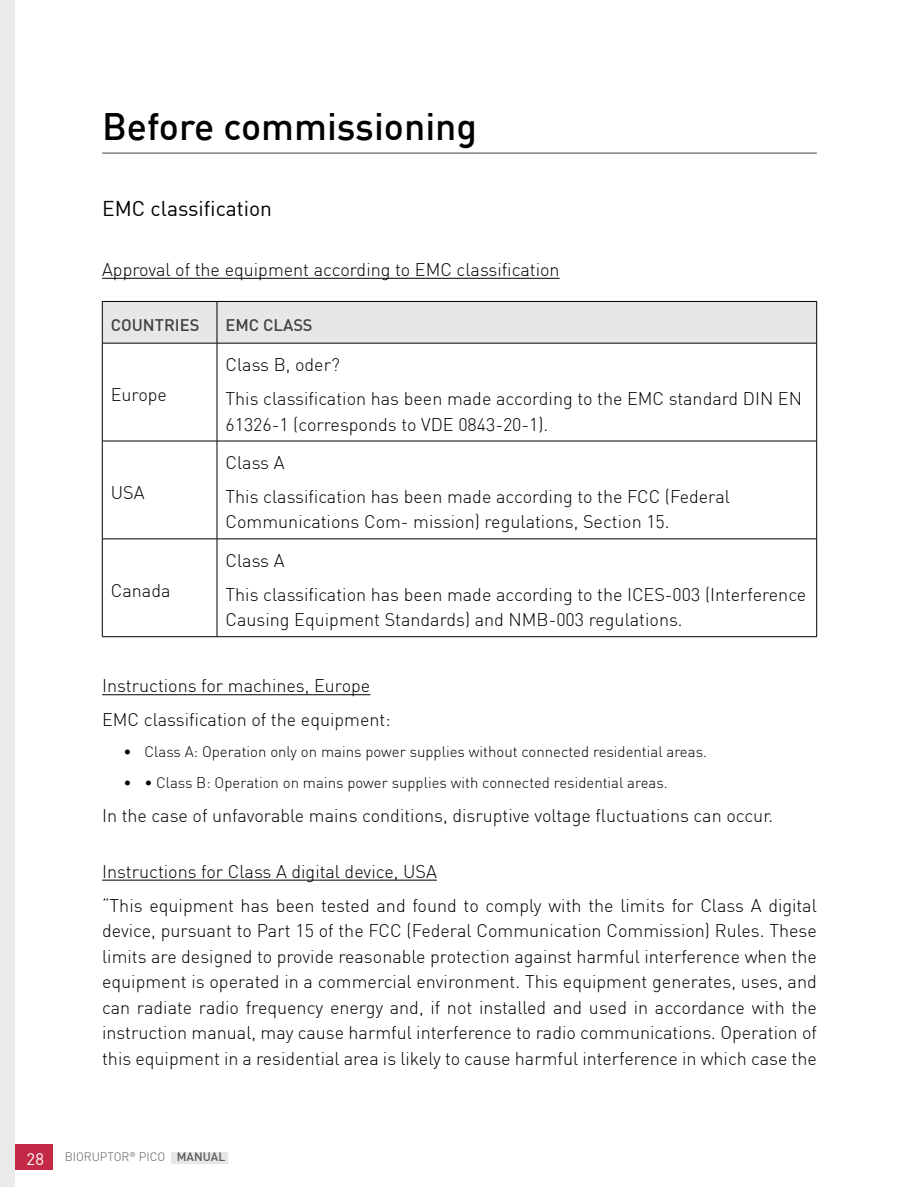
<style>
.page{position:relative;width:919px;height:1187px;background:#fff}
.page>*{position:absolute;margin:0;border:0;box-sizing:border-box;transform-origin:0 0}
.t1{font:500 37.5px "DIN";color:#000}
.t2{font:21px "DIN";color:#000}
.t3{font:300 18px/34px "DIN";color:#000}
.t4{font:500 16.5px "DIN";color:#414042}
.t5{font:300 15px "DIN";color:#000}
.t6{font:300 12px "DIN";color:#58595b}
.s1{font-weight:400;font-size:16.5px;color:#fff}
.s2{font-weight:500}
</style>
<div class="page">
<div style="left:0;top:1144px;width:53px;height:25px;background:#c32846"></div>
<div style="left:0;top:0;width:15px;height:1186px;background:#ebebec"></div>
<div style="left:171px;top:1151px;width:57px;height:12px;background:#e6e7e8"></div>
<hr style="left:102px;top:152px;width:714px;height:2px;background:#808080">
<hr style="left:102px;top:278px;width:457px;height:1px;background:#000">
<hr style="left:102px;top:694px;width:268px;height:1px;background:#000">
<hr style="left:102px;top:879px;width:335px;height:1px;background:#000">
<svg style="left:103px;top:302px;width:713px;height:334px"></svg>
<svg style="left:218px;top:344px;width:598px;height:292px"></svg>
<hr style="left:102px;top:301px;width:115px;height:1px;background:#000">
<hr style="left:102px;top:301px;width:1px;height:42px;background:#000">
<hr style="left:217px;top:301px;width:599px;height:1px;background:#000">
<hr style="left:217px;top:301px;width:1px;height:42px;background:#000">
<hr style="left:816px;top:301px;width:1px;height:42px;background:#000">
<hr style="left:102px;top:343px;width:115px;height:1px;background:#000">
<hr style="left:102px;top:343px;width:1px;height:98px;background:#000">
<hr style="left:217px;top:343px;width:599px;height:1px;background:#000">
<hr style="left:217px;top:343px;width:1px;height:98px;background:#000">
<hr style="left:816px;top:343px;width:1px;height:98px;background:#000">
<hr style="left:102px;top:440px;width:115px;height:1px;background:#000">
<hr style="left:102px;top:441px;width:1px;height:97px;background:#000">
<hr style="left:217px;top:440px;width:599px;height:1px;background:#000">
<hr style="left:217px;top:441px;width:1px;height:97px;background:#000">
<hr style="left:816px;top:441px;width:1px;height:97px;background:#000">
<hr style="left:102px;top:538px;width:115px;height:1px;background:#000">
<hr style="left:102px;top:539px;width:1px;height:97px;background:#000">
<hr style="left:217px;top:538px;width:599px;height:1px;background:#000">
<hr style="left:217px;top:539px;width:1px;height:97px;background:#000">
<hr style="left:816px;top:539px;width:1px;height:97px;background:#000">
<hr style="left:102px;top:636px;width:115px;height:1px;background:#000">
<hr style="left:217px;top:636px;width:599px;height:1px;background:#000">
<h1 class="t1" style="left:102px;top:102px;width:376px">Before commissioning</h1>
<p class="t2" style="left:102px;top:195px;width:171px">EMC classification</p>
<p class="t3" style="left:102px;top:252px;width:459px">Approval of the equipment according to EMC classification</p>
<p class="t4" style="left:111px;top:314px;width:90px">COUNTRIES</p>
<p class="t4" style="left:225px;top:314px;width:89px">EMC CLASS</p>
<p class="t3" style="left:111px;top:377px;width:58px">Europe</p>
<p class="t3" style="left:111px;top:475px;width:35px">USA</p>
<p class="t3" style="left:111px;top:573px;width:61px">Canada</p>
<p class="t3" style="left:225px;top:347px;width:578px">Class B, oder?<br>This classification has been made according to the EMC standard DIN EN</p>
<p class="t3" style="left:225px;top:407px;width:324px">61326-1 (corresponds to VDE 0843-20-1).</p>
<p class="t3" style="left:225px;top:445px;width:506px">Class A<br>This classification has been made according to the FCC (Federal</p>
<p class="t3" style="left:225px;top:505px;width:445px">Communications Com- mission) regulations, Section 15.</p>
<p class="t3" style="left:225px;top:543px;width:582px">Class A<br>This classification has been made according to the ICES-003 (Interference</p>
<p class="t3" style="left:225px;top:602px;width:458px">Causing Equipment Standards) and NMB-003 regulations.</p>
<p class="t3" style="left:102px;top:668px;width:290px">Instructions for machines, Europe<br>EMC classification of the equipment:</p>
<p class="t5" style="left:123px;top:742px;width:585px">• Class A: Operation only on mains power supplies without connected residential areas.</p>
<p class="t5" style="left:123px;top:773px;width:546px">• • Class B: Operation on mains power supplies with connected residential areas.</p>
<p class="t3" style="left:102px;top:798px;width:672px">In the case of unfavorable mains conditions, disruptive voltage fluctuations can occur.</p>
<p class="t3" style="left:102px;top:853px;width:716px">Instructions for Class A digital device, USA<br>“This equipment has been tested and found to comply with the limits for Class A digital</p>
<p class="t3" style="left:102px;top:917px;width:716px;line-height:25.5px;text-align:justify">device, pursuant to Part 15 of the FCC (Federal Communication Commission) Rules. These limits are designed to provide reasonable protection against harmful interference when the equipment is operated in a commercial environment. This equipment generates, uses, and can radiate radio frequency energy and, if not installed and used in accordance with the instruction manual, may cause harmful interference to radio communications. Operation of this equipment in a residential area is likely to cause harmful interference in which case the</p>
<p class="t6" style="left:27px;top:1149px;width:200px"><span class="s1">28</span> BIORUPTOR<sup>®</sup> PICO <span class="s2">MANUAL</span></p>
</div>
